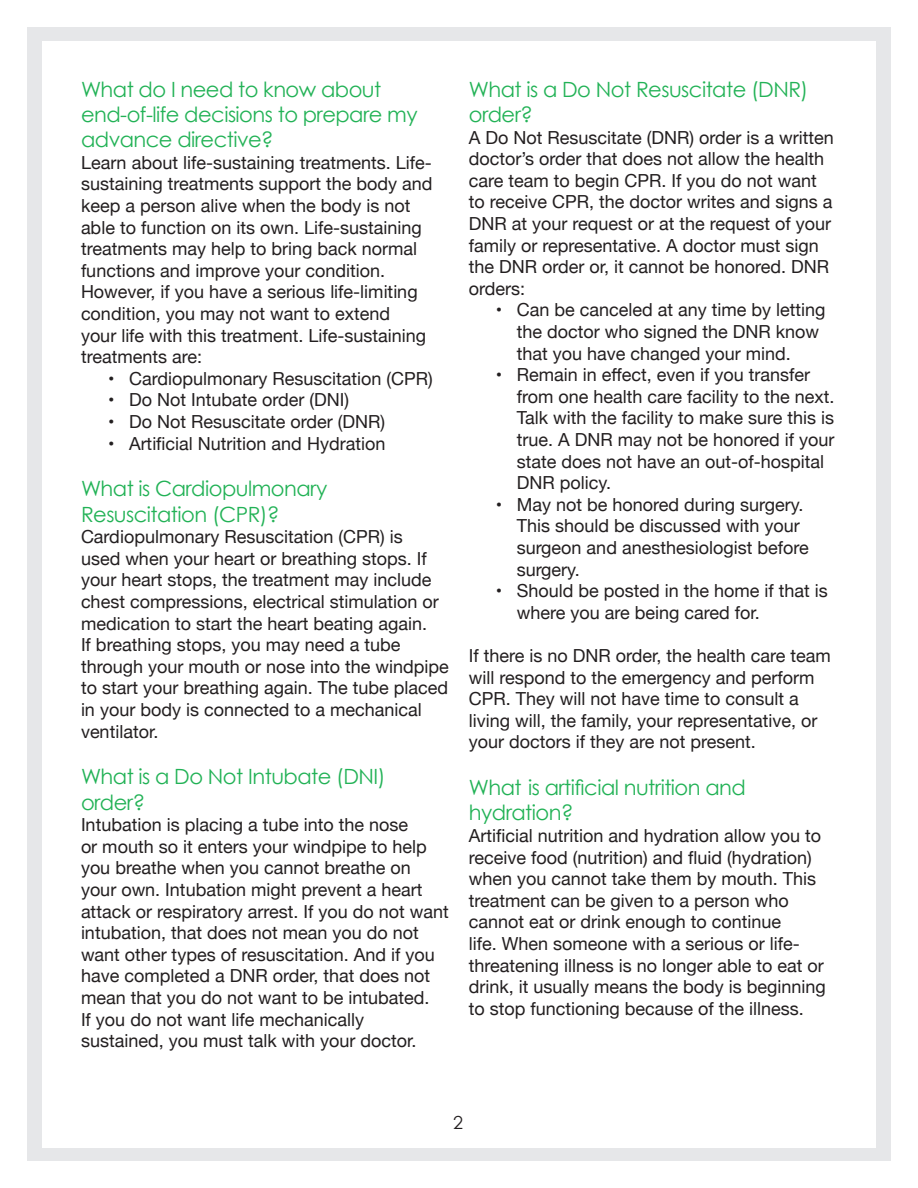
<style>
.page{position:relative;width:918px;height:1188px;background:#fff}
.page>*{position:absolute;margin:0;border:0;box-sizing:border-box;transform-origin:0 0}
.t1{font:21px/25.2px "Century Gothic";letter-spacing:-.025em;color:#22b256}
.t2{font:18px/21.6px "Helvetica Neue";color:#231f20}
.t3{font:18px "Century Gothic";color:#231f20}
</style>
<div class="page">
<div style="left:27px;top:27px;width:864px;height:1134px;background:#e6e7e9"></div>
<div style="left:42px;top:41px;width:834px;height:1107px;background:#fff"></div>
<p class="t1" style="left:81px;top:76px;width:338px">What do I need to know about end-of-life decisions to prepare my advance directive?</p>
<p class="t2" style="left:81px;top:153px;width:353px">Learn about life-sustaining treatments. Life&shy;sustaining treatments support the body and keep a person alive when the body is not able to function on its own. Life-sustaining treatments may help to bring back normal functions and improve your condition.<br>However, if you have a serious life-limiting condition, you may not want to extend<br>your life with this treatment. Life-sustaining treatments are:</p>
<p class="t2" style="left:108px;top:369px;width:326px">• Cardiopulmonary Resuscitation (CPR)</p>
<p class="t2" style="left:108px;top:390px;width:243px">• Do Not Intubate order (DNI)</p>
<p class="t2" style="left:108px;top:412px;width:279px">• Do Not Resuscitate order (DNR)</p>
<p class="t2" style="left:108px;top:433px;width:279px">• Artificial Nutrition and Hydration</p>
<p class="t1" style="left:81px;top:476px;width:248px">What is Cardiopulmonary<br>Resuscitation (CPR)?</p>
<p class="t2" style="left:81px;top:527px;width:369px">Cardiopulmonary Resuscitation (CPR) is<br>used when your heart or breathing stops. If your heart stops, the treatment may include chest compressions, electrical stimulation or medication to start the heart beating again.<br>If breathing stops, you may need a tube through your mouth or nose into the windpipe to start your breathing again. The tube placed in your body is connected to a mechanical ventilator.</p>
<p class="t1" style="left:81px;top:764px;width:306px">What is a Do Not Intubate (DNI) order?</p>
<p class="t2" style="left:81px;top:815px;width:369px">Intubation is placing a tube into the nose<br>or mouth so it enters your windpipe to help you breathe when you cannot breathe on your own. Intubation might prevent a heart attack or respiratory arrest. If you do not want intubation, that does not mean you do not want other types of resuscitation. And if you have completed a DNR order, that does not mean that you do not want to be intubated.<br>If you do not want life mechanically sustained, you must talk with your doctor.</p>
<p class="t1" style="left:469px;top:76px;width:341px">What is a Do Not Resuscitate (DNR) order?</p>
<p class="t2" style="left:469px;top:127px;width:367px">A Do Not Resuscitate (DNR) order is a written doctor’s order that does not allow the health care team to begin CPR. If you do not want to receive CPR, the doctor writes and signs a DNR at your request or at the request of your family or representative. A doctor must sign the DNR order or, it cannot be honored. DNR orders:</p>
<p class="t2" style="left:517px;top:300px;width:310px;text-indent:-21px">• Can be canceled at any time by letting the doctor who signed the DNR know that you have changed your mind.</p>
<p class="t2" style="left:517px;top:365px;width:319px;text-indent:-21px">• Remain in effect, even if you transfer from one health care facility to the next.<br>Talk with the facility to make sure this is true. A DNR may not be honored if your state does not have an out-of-hospital DNR policy.</p>
<p class="t2" style="left:517px;top:495px;width:293px;text-indent:-21px">• May not be honored during surgery.<br>This should be discussed with your surgeon and anesthesiologist before surgery.</p>
<p class="t2" style="left:517px;top:581px;width:313px;text-indent:-21px">• Should be posted in the home if that is where you are being cared for.</p>
<p class="t2" style="left:469px;top:646px;width:364px">If there is no DNR order, the health care team will respond to the emergency and perform CPR. They will not have time to consult a living will, the family, your representative, or your doctors if they are not present.</p>
<p class="t1" style="left:469px;top:775px;width:279px">What is artificial nutrition and hydration?</p>
<p class="t2" style="left:469px;top:826px;width:359px">Artificial nutrition and hydration allow you to receive food (nutrition) and fluid (hydration) when you cannot take them by mouth. This treatment can be given to a person who cannot eat or drink enough to continue<br>life. When someone with a serious or life&shy;threatening illness is no longer able to eat or drink, it usually means the body is beginning to stop functioning because of the illness.</p>
<p class="t3" style="left:453px;top:1111px;width:11px">2</p>
</div>
